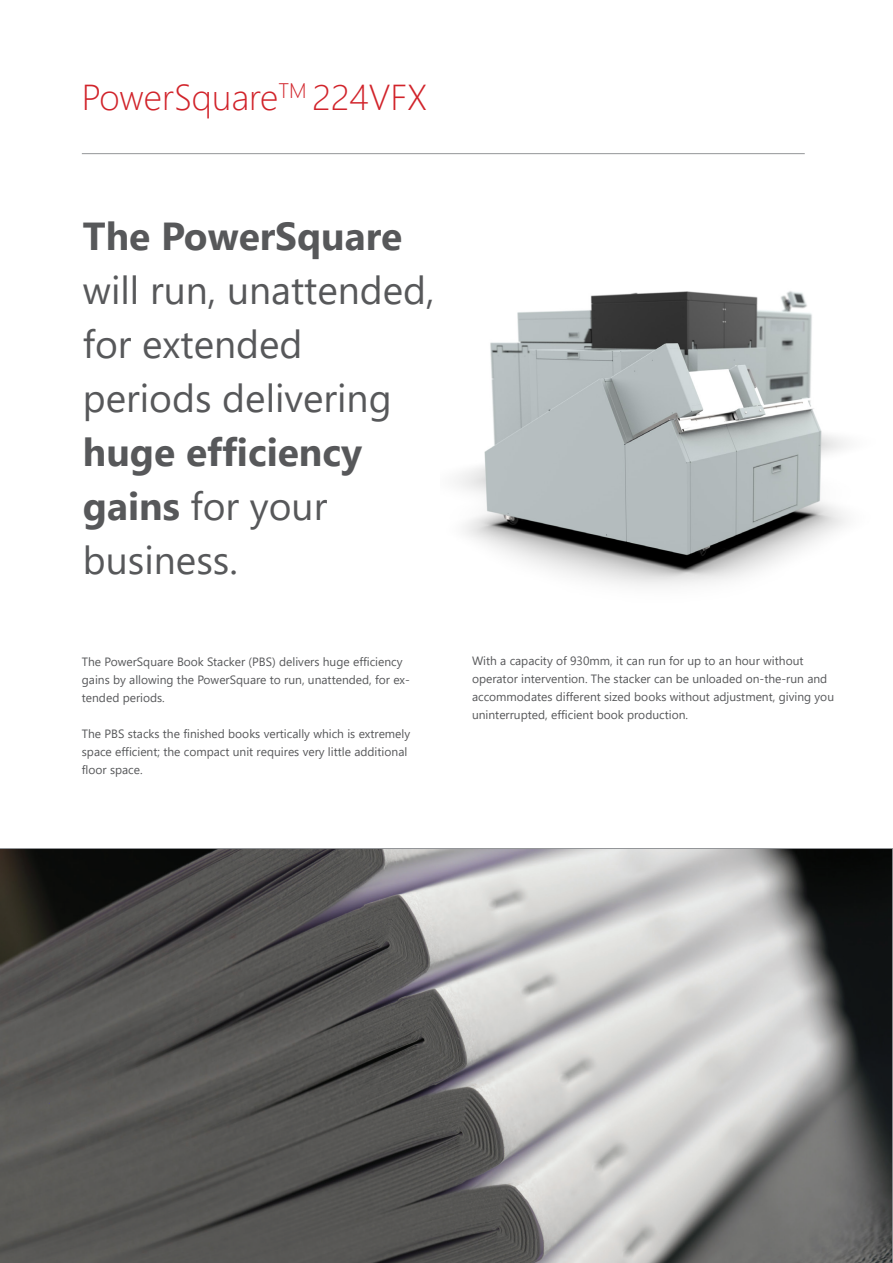
<style>
.page{position:relative;width:893px;height:1263px;background:#fff}
.page>*{position:absolute;margin:0;border:0;box-sizing:border-box;transform-origin:0 0}
.t1{font:39px/54px "Segoe UI";color:#57585a}
.t2{font:300 36px "Segoe UI";color:#d1232a}
.t3{font:12px/18px "Segoe UI";color:#57585a}
.s1{font-weight:700}
</style>
<div class="page">
<hr style="left:82px;top:153px;width:723px;height:1px;background:#939598">
<img style="left:457px;top:291px;width:390px;height:295px">
<svg style="left:0;top:848px;width:893px;height:415px;background:#7a7a79"></svg>
<p class="t2" style="left:82px;top:63px;width:347px">PowerSquare<sup>TM</sup> 224VFX</p>
<p class="t1" style="left:83px;top:205px;width:353px"><span class="s1">The PowerSquare </span>will run, unattended, for extended</p>
<p class="t1" style="left:83px;top:367px;width:310px">periods delivering <span class="s1">huge efficiency gains</span> for your</p>
<p class="t1" style="left:83px;top:529px;width:156px">business.</p>
<p class="t3" style="left:82px;top:651px;width:330px">The PowerSquare Book Stacker (PBS) delivers huge efficiency gains by allowing the PowerSquare to run, unattended, for ex&shy;tended periods.</p>
<p class="t3" style="left:82px;top:723px;width:330px">The PBS stacks the finished books vertically which is extremely space efficient; the compact unit requires very little additional floor space.</p>
<p class="t3" style="left:472px;top:651px;width:364px">With a capacity of 930mm, it can run for up to an hour without operator intervention. The stacker can be unloaded on-the-run and accommodates different sized books without adjustment, giving you uninterrupted, efficient book production.</p>
</div>
